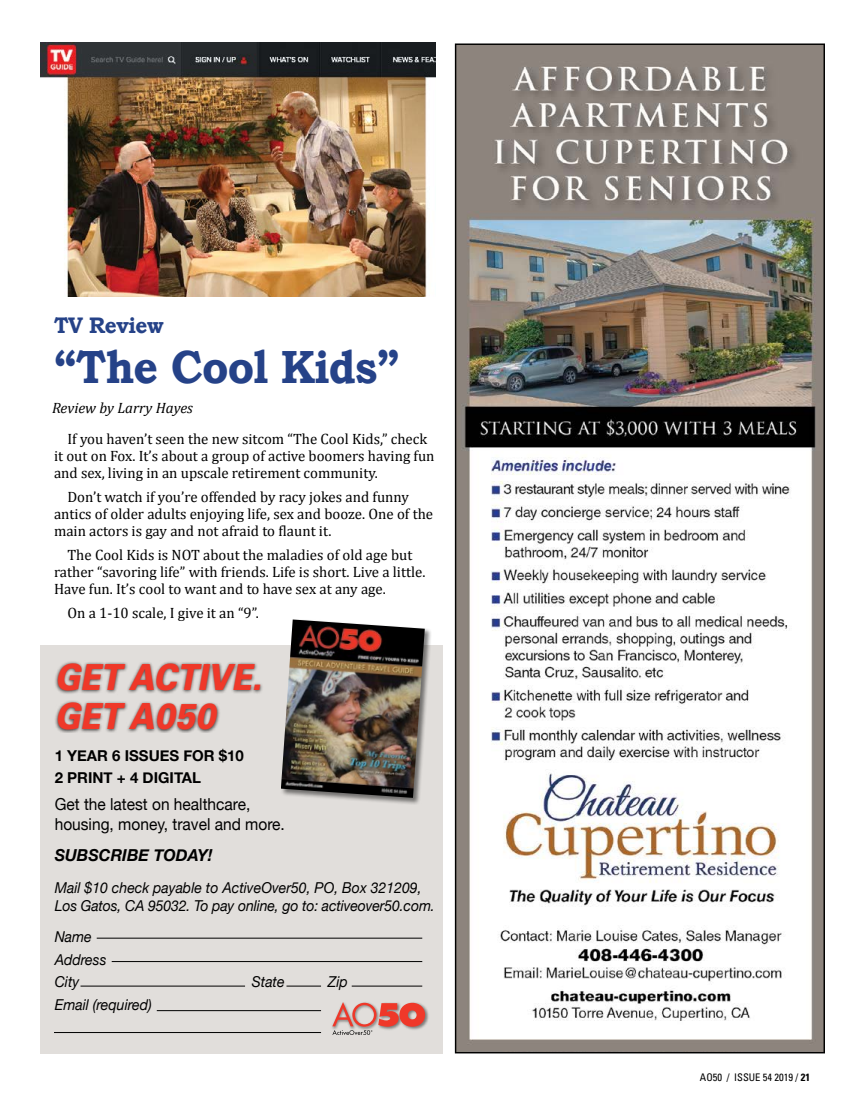
<style>
.page{position:relative;width:864px;height:1107px;background:#fff}
.page>*{position:absolute;margin:0;border:0;box-sizing:border-box;transform-origin:0 0}
.t1{font:700 46.5px "Bookman Old Style";letter-spacing:-.02em;color:#254288;scale:.92 1}
.t2{font:italic 900 36px/39px "Univers";color:#ef3829;scale:.85 1}
.t3{font:700 22.5px "Bookman Old Style";letter-spacing:-.02em;color:#254288;scale:.92 1}
.t4{font:16.5px/19.5px "Helvetica Neue";color:#000;scale:.94 1}
.t5{font:italic 700 16.5px "Helvetica Neue";color:#000}
.t6{font:15px/17.1px "Cambria";color:#000}
.t7{font:italic 15px/22.5px "Helvetica Neue";color:#000;scale:.94 1}
.t8{font:700 15px/22.5px "Helvetica Neue";color:#000}
.t9{font:italic 15px "Cambria";color:#000}
.t10{font:condensed 10.5px "Univers LT Std";color:#000}
.s1{font-weight:700}
</style>
<div class="page">
<img style="left:457px;top:45px;width:366px;height:1006px">
<img style="left:40px;top:43px;width:396px;height:254px">
<div style="left:40px;top:645px;width:403px;height:408px;background:#e1dedb"></div>
<div style="left:55px;top:661px;width:209px;height:72px;background:#000;opacity:.69"></div>
<div style="left:280px;top:619px;width:152px;height:186px;background:#000;opacity:.5"></div>
<img style="left:281px;top:620px;width:144px;height:178px">
<hr style="left:97px;top:938px;width:325px;height:1px;background:#000">
<hr style="left:54px;top:1032px;width:267px;height:1px;background:#000">
<hr style="left:112px;top:961px;width:310px;height:1px;background:#000">
<hr style="left:157px;top:1010px;width:164px;height:1px;background:#000">
<hr style="left:352px;top:986px;width:70px;height:1px;background:#000">
<hr style="left:81px;top:986px;width:164px;height:1px;background:#000">
<hr style="left:286px;top:986px;width:35px;height:1px;background:#000">
<img style="left:425px;top:1007px;width:4px;height:18px">
<svg style="left:332px;top:1002px;width:93px;height:33px"></svg>
<h3 class="t3" style="left:54px;top:312px;width:121px">TV Review</h3>
<h1 class="t1" style="left:54px;top:340px;width:377px">“The Cool Kids”</h1>
<p class="t9" style="left:52px;top:397px;width:142px">Review by Larry Hayes</p>
<p class="t6" style="left:54px;top:430px;width:382px;text-indent:13px">If you haven’t seen the new sitcom “The Cool Kids,” check it out on Fox. It’s about a group of active boomers having fun and sex, living in an upscale retirement community.</p>
<p class="t6" style="left:54px;top:488px;width:381px;text-indent:13px">Don’t watch if you’re offended by racy jokes and funny antics of older adults enjoying life, sex and booze. One of the main actors is gay and not afraid to flaunt it.</p>
<p class="t6" style="left:54px;top:547px;width:373px;text-indent:13px">The Cool Kids is NOT about the maladies of old age but rather “savoring life” with friends. Life is short. Live a little.<br>Have fun. It’s cool to want and to have sex at any age.</p>
<p class="t6" style="left:68px;top:605px;width:193px">On a 1-10 scale, I give it an “9”.</p>
<h2 class="t2" style="left:55px;top:657px;width:245px">GET ACTIVE.<br>GET A050</h2>
<p class="t8" style="left:55px;top:744px;width:191px">1 YEAR 6 ISSUES FOR $10<br>2 PRINT + 4 DIGITAL</p>
<p class="t4" style="left:55px;top:795px;width:246px">Get the latest on healthcare, housing, money, travel and more.</p>
<p class="t5" style="left:55px;top:842px;width:159px">SUBSCRIBE TODAY!</p>
<p class="t7" style="left:55px;top:879px;width:406px;line-height:18px">Mail $10 check payable to ActiveOver50, PO, Box 321209,<br>Los Gatos, CA 95032. To pay online, go to: activeover50.com.</p>
<p class="t7" style="left:55px;top:926px;width:57px">Name<br>Address<br>City</p>
<p class="t7" style="left:252px;top:971px;width:37px">State</p>
<p class="t7" style="left:328px;top:971px;width:23px">Zip</p>
<p class="t7" style="left:55px;top:994px;width:105px">Email (required)</p>
<p class="t10" style="left:700px;top:1070px;width:112px">AO50 / ISSUE 54 2019 / <span class="s1">21</span></p>
</div>
